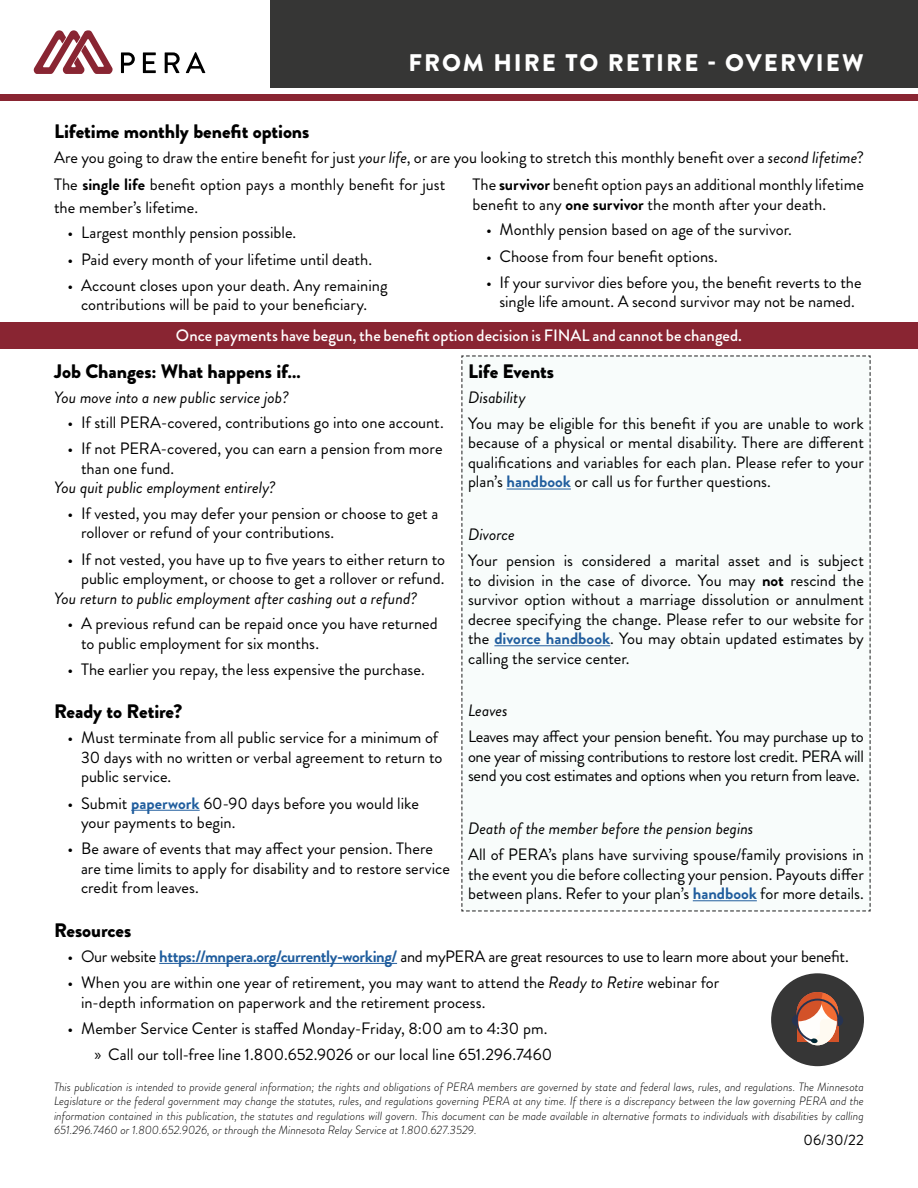
<style>
.page{position:relative;width:918px;height:1188px;background:#fff}
.page>*{position:absolute;margin:0;border:0;box-sizing:border-box;transform-origin:0 0}
.t1{font:900 24px "Brandon Grotesque";letter-spacing:.085em;color:#fff}
.t2{font:900 19.5px "Brandon Grotesque";letter-spacing:-.005em;color:#000}
.Body{font:16.5px/19.5px "Brandon Grotesque";color:#000}
.t3{font:italic 16.5px "Brandon Grotesque";color:#000}
.Body-2{font:16.5px "Brandon Grotesque";letter-spacing:-.02em;color:#000}
.Body-3{font:500 16.5px "Brandon Grotesque";color:#fff}
.t4{font:15px "Brandon Grotesque";color:#000}
.t5{font:italic 300 12px/14.4px "Brandon Grotesque";color:#000;text-align:justify}
.s1{font-style:italic}
.s2{font-weight:700}
.s3{font-weight:700;color:#215e9e}
.s4{font-family:"Myriad Pro"}
</style>
<div class="page">
<div style="left:0;top:322px;width:918px;height:27px;background:#892532"></div>
<svg style="left:121px;top:52px;width:14px;height:21px"></svg>
<svg style="left:143px;top:52px;width:13px;height:21px"></svg>
<svg style="left:165px;top:52px;width:15px;height:21px"></svg>
<svg style="left:186px;top:52px;width:19px;height:21px"></svg>
<svg style="left:34px;top:30px;width:79px;height:44px"></svg>
<div style="left:0;top:94px;width:918px;height:7px;background:#892532"></div>
<div style="left:270px;top:0;width:648px;height:88px;background:#363635"></div>
<svg style="left:461px;top:355px;width:410px;height:557px"></svg>
<hr style="left:131px;top:810px;width:69px;height:1px;background:#215e9e">
<hr style="left:159px;top:963px;width:238px;height:1px;background:#215e9e">
<hr style="left:507px;top:489px;width:64px;height:1px;background:#215e9e">
<hr style="left:494px;top:645px;width:116px;height:1px;background:#215e9e">
<hr style="left:693px;top:900px;width:64px;height:1px;background:#215e9e">
<div style="left:771px;top:973px;width:93px;height:93px;background:#363636;border-radius:50%"></div>
<svg style="left:792px;top:992px;width:51px;height:53px"></svg>
<p class="t2" style="left:54px;top:117px;width:257px">Lifetime monthly benefit options</p>
<p class="t1" style="left:409px;top:46px;width:457px">FROM HIRE TO RETIRE - OVERVIEW</p>
<p class="Body" style="left:54px;top:148px;width:812px">Are you going to draw the entire benefit for just <span class="s1">your life</span>, or are you looking to stretch this monthly benefit over a <span class="s1">second lifetime</span>?</p>
<p class="Body" style="left:54px;top:174px;width:393px;line-height:22.5px">The <span class="s2">single life</span> benefit option pays a monthly benefit for just the member’s lifetime.</p>
<p class="Body" style="left:68px;top:223px;width:230px">• Largest monthly pension possible.</p>
<p class="Body" style="left:68px;top:250px;width:306px">• Paid every month of your lifetime until death.</p>
<p class="Body" style="left:68px;top:276px;width:322px;text-align:center">• Account closes upon your death. Any remaining contributions will be paid to your beneficiary.</p>
<p class="Body" style="left:472px;top:175px;width:393px">The <span class="s2">survivor</span> benefit option pays an additional monthly lifetime benefit to any <span class="s2">one survivor</span> the month after your death.</p>
<p class="Body" style="left:486px;top:220px;width:308px">• Monthly pension based on age of the survivor.</p>
<p class="Body" style="left:486px;top:247px;width:234px">• Choose from four benefit options.</p>
<p class="Body" style="left:486px;top:273px;width:377px;text-align:center">• If your survivor dies before you, the benefit reverts to the single life amount. A second survivor may not be named.</p>
<p class="Body-3" style="left:176px;top:324px;width:568px">Once payments have begun, the benefit option decision is FINAL and cannot be changed.</p>
<p class="t2" style="left:54px;top:357px;width:248px">Job Changes: What happens if…</p>
<p class="t3" style="left:54px;top:386px;width:236px">You move into a new public service job?</p>
<p class="Body" style="left:68px;top:413px;width:378px">• If still PERA-covered, contributions go into one account.</p>
<p class="Body" style="left:81px;top:439px;width:363px;text-indent:-14px">• If not PERA-covered, you can earn a pension from more than one fund.</p>
<p class="t3" style="left:54px;top:476px;width:223px">You quit public employment entirely?</p>
<p class="Body" style="left:81px;top:504px;width:359px;text-indent:-14px">• If vested, you may defer your pension or choose to get a rollover or refund of your contributions.</p>
<p class="Body" style="left:68px;top:549px;width:379px;text-align:right">• If not vested, you have up to five years to either return to public employment, or choose to get a rollover or refund.</p>
<p class="t3" style="left:54px;top:587px;width:365px">You return to public employment after cashing out a refund?</p>
<p class="Body" style="left:81px;top:614px;width:358px;text-indent:-14px">• A previous refund can be repaid once you have returned to public employment for six months.</p>
<p class="Body" style="left:68px;top:660px;width:359px">• The earlier you repay, the less expensive the purchase.</p>
<p class="t2" style="left:54px;top:698px;width:130px">Ready to Retire?</p>
<p class="Body" style="left:81px;top:728px;width:363px;text-indent:-14px">• Must terminate from all public service for a minimum of<br>30 days with no written or verbal agreement to return to public service.</p>
<p class="Body" style="left:81px;top:793px;width:339px;text-indent:-14px">• Submit <span class="s3">paperwork</span> 60-90 days before you would like your payments to begin.</p>
<p class="Body" style="left:81px;top:839px;width:371px;text-indent:-14px">• Be aware of events that may affect your pension. There are time limits to apply for disability and to restore service credit from leaves.</p>
<p class="t2" style="left:54px;top:916px;width:79px">Resources</p>
<p class="t2" style="left:468px;top:357px;width:88px">Life Events</p>
<p class="t3" style="left:468px;top:386px;width:59px">Disability</p>
<p class="Body" style="left:468px;top:414px;width:398px;text-align:justify">You may be eligible for this benefit if you are unable to work because of a physical or mental disability. There are different qualifications and variables for each plan. Please refer to your plan’s <span class="s3">handbook</span> or call us for further questions.</p>
<p class="t3" style="left:468px;top:523px;width:48px">Divorce</p>
<p class="Body" style="left:468px;top:551px;width:398px;text-align:justify">Your pension is considered a marital asset and is subject to division in the case of divorce. You may <span class="s2">not</span> rescind the survivor option without a marriage dissolution or annulment decree specifying the change. Please refer to our website for the <span class="s3">divorce handbook</span>. You may obtain updated estimates by calling the service center.</p>
<p class="t3" style="left:468px;top:699px;width:41px">Leaves</p>
<p class="Body" style="left:468px;top:727px;width:397px;text-align:justify">Leaves may affect your pension benefit. You may purchase up to one year of missing contributions to restore lost credit. PERA will send you cost estimates and options when you return from leave.</p>
<p class="t3" style="left:468px;top:817px;width:287px">Death of the member before the pension begins</p>
<p class="Body" style="left:468px;top:845px;width:398px;text-align:justify">All of PERA’s plans have surviving spouse/family provisions in the event you die before collecting your pension. Payouts differ between plans. Refer to your plan’s <span class="s3">handbook</span> for more details.</p>
<p class="Body-2" style="left:68px;top:945px;width:783px">• Our website <span class="s3">https://mnpera.org/currently-working/</span> and myPERA are great resources to use to learn more about your benefit.</p>
<p class="Body" style="left:81px;top:973px;width:640px;text-indent:-14px">• When you are within one year of retirement, you may want to attend the <span class="s1">Ready to Retire</span> webinar for in-depth information on paperwork and the retirement process.</p>
<p class="Body" style="left:68px;top:1019px;width:481px">• Member Service Center is staffed Monday-Friday, 8:00 am to 4:30 pm.</p>
<p class="Body" style="left:94px;top:1045px;width:459px"><span class="s4">»</span> Call our toll-free line 1.800.652.9026 or our local line 651.296.7460</p>
<p class="t5" style="left:54px;top:1080px;width:812px">This publication is intended to provide general information; the rights and obligations of PERA members are governed by state and federal laws, rules, and regulations. The Minnesota Legislature or the federal government may change the statutes, rules, and regulations governing PERA at any time. If there is a discrepancy between the law governing PERA and the information contained in this publication, the statutes and regulations will govern. This document can be made available in alternative formats to individuals with disabilities by calling 651.296.7460 or 1.800.652.9026, or through the Minnesota Relay Service at 1.800.627.3529.</p>
<p class="t4" style="left:804px;top:1129px;width:62px">06/30/22</p>
</div>
